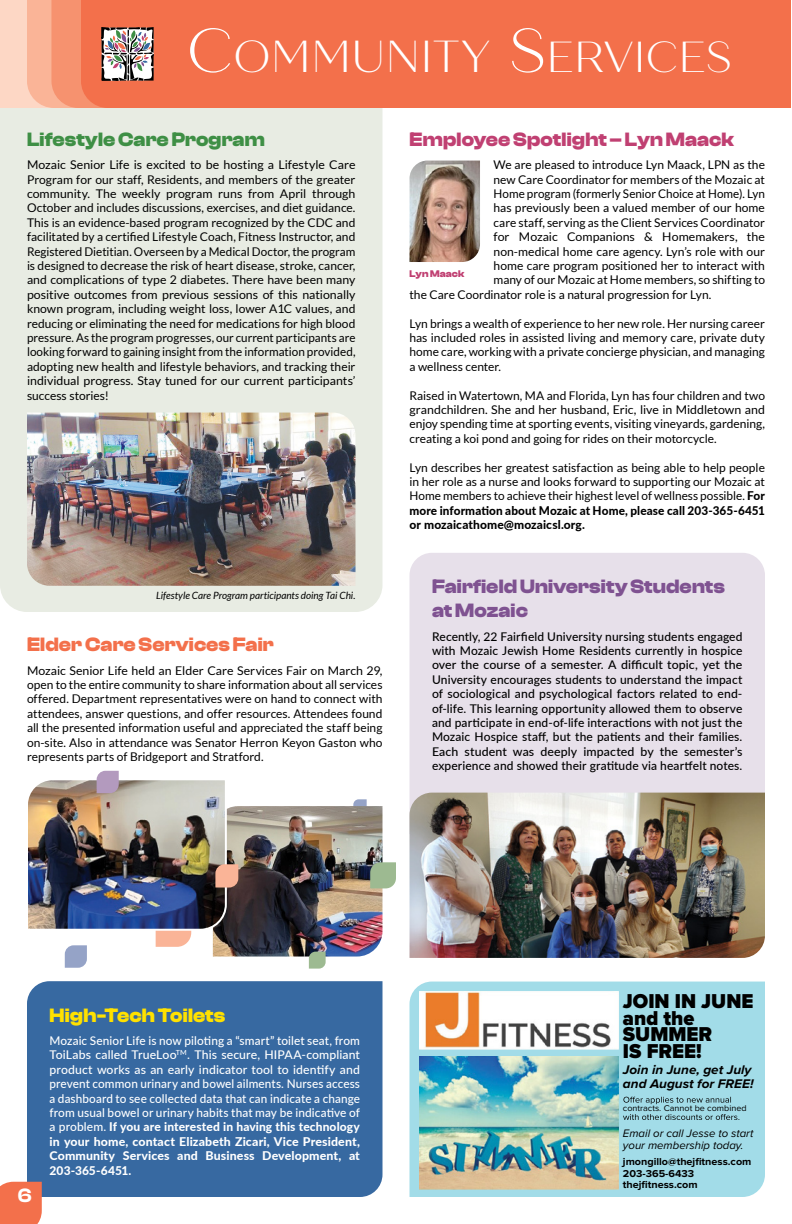
<style>
.page{position:relative;width:792px;height:1224px;background:#fff}
.page>*{position:absolute;margin:0;border:0;box-sizing:border-box;transform-origin:0 0}
.t1{font:300 44.8px "Quiche Sans";color:#fff}
.t2{font:900 20.8px/16.5px "Proxima Nova";color:#000}
.t3{font:700 20px/24px "Clash Display Variable";letter-spacing:.005em;color:#7f5291}
.t4{font:700 20px "Clash Display Variable";letter-spacing:.005em;color:#c04072}
.t5{font:700 20px "Clash Display Variable";letter-spacing:.005em;color:#f3704b}
.t6{font:700 20px "Clash Display Variable";color:#3e8f45}
.t7{font:700 20px "Clash Display Variable";letter-spacing:.005em;color:#ffe100}
.t8{font:700 20px "Clash Display Variable";color:#fff}
.t9{font:italic 700 13px/13.9px "Proxima Nova";color:#000;scale:1.04 1}
.t10{font:12px/14.4px "Lato";color:#000;text-align:justify}
.t11{font:500 12px/14.4px "Lato";letter-spacing:.01em;color:#000;text-align:justify}
.t12{font:500 12px/14.4px "Lato";letter-spacing:.01em;color:#fff;text-align:justify}
.t13{font:italic 11.3px/12.1px "Proxima Nova";color:#000}
.t14{font:700 10.4px "Proxima Nova";color:#000;scale:1.04 1}
.t15{font:italic 10px "Lato";letter-spacing:-.005em;color:#000}
.t16{font:700 10px "Clash Display Variable";letter-spacing:.015em;color:#c04072}
.t17{font:8.7px "Proxima Nova";color:#000;scale:1.04 1}
.s1{font-size:62px}
.s2{font-size:43.4px}
.s3{font-weight:800}
</style>
<div class="page">
<svg style="left:353px;top:799px;width:14px;height:7px"></svg>
<div style="left:0;top:108px;width:382px;height:504px;background:#e8ece3"></div>
<div style="left:0;top:0;width:120px;height:108px;background:#fdd7c5"></div>
<div style="left:154px;top:0;width:637px;height:108px;background:#f3704b"></div>
<svg style="left:27px;top:0;width:127px;height:108px;background:#e59075"></svg>
<div style="left:27px;top:981px;width:355px;height:216px;background:#3769a1"></div>
<img style="left:27px;top:413px;width:329px;height:173px">
<img style="left:410px;top:161px;width:70px;height:101px">
<img style="left:238px;top:806px;width:144px;height:151px">
<div style="left:410px;top:553px;width:355px;height:240px;background:#e7e0ea"></div>
<img style="left:410px;top:793px;width:355px;height:165px">
<div style="left:410px;top:982px;width:355px;height:215px;background:#a2dce8"></div>
<img style="left:419px;top:1057px;width:199px;height:133px">
<img style="left:419px;top:992px;width:199px;height:58px">
<svg style="left:623px;top:1097px;width:108px;height:7px"></svg>
<svg style="left:623px;top:1114px;width:116px;height:6px"></svg>
<img style="left:28px;top:771px;width:210px;height:197px">
<svg style="left:370px;top:862px;width:26px;height:26px"></svg>
<svg style="left:309px;top:952px;width:17px;height:17px"></svg>
<div style="left:0;top:1182px;width:42px;height:42px;background:#f3704b"></div>
<h1 class="t1" style="left:187px;top:30px;width:542px"><span class="s1">C</span>OMMUNITY <span class="s1">S</span><span class="s2">ERVICES</span></h1>
<h3 class="t6" style="left:27px;top:128px;width:239px">Lifestyle Care Program</h3>
<p class="t10" style="left:27px;top:158px;width:330px">Mozaic Senior Life is excited to be hosting a Lifestyle Care Program for our staff, Residents, and members of the greater community. The weekly program runs from April through October and includes discussions, exercises, and diet guidance.<br>This is an evidence-based program recognized by the CDC and facilitated by a certified Lifestyle Coach, Fitness Instructor, and Registered Dietitian. Overseen by a Medical Doctor, the program is designed to decrease the risk of heart disease, stroke, cancer, and complications of type 2 diabetes. There have been many positive outcomes from previous sessions of this nationally known program, including weight loss, lower A1C values, and reducing or eliminating the need for medications for high blood pressure. As the program progresses, our current participants are looking forward to gaining insight from the information provided, adopting new health and lifestyle behaviors, and tracking their individual progress. Stay tuned for our current participants’ success stories!</p>
<p class="t15" style="left:156px;top:590px;width:201px">Lifestyle Care Program participants doing Tai Chi.</p>
<h3 class="t5" style="left:27px;top:633px;width:248px">Elder Care Services Fair</h3>
<p class="t10" style="left:27px;top:663px;width:357px">Mozaic Senior Life held an Elder Care Services Fair on March 29, open to the entire community to share information about all services offered. Department representatives were on hand to connect with attendees, answer questions, and offer resources. Attendees found all the presented information useful and appreciated the staff being on-site. Also in attendance was Senator Herron Keyon Gaston who represents parts of Bridgeport and Stratford.</p>
<h3 class="t4" style="left:410px;top:128px;width:326px">Employee Spotlight – Lyn Maack</h3>
<p class="t10" style="left:494px;top:158px;width:273px">We are pleased to introduce Lyn Maack, LPN as the</p>
<p class="t10" style="left:494px;top:172px;width:273px">new Care Coordinator for members of the Mozaic at</p>
<p class="t10" style="left:494px;top:186px;width:273px">Home program (formerly Senior Choice at Home). Lyn</p>
<p class="t10" style="left:494px;top:201px;width:273px">has previously been a valued member of our home</p>
<p class="t10" style="left:494px;top:215px;width:273px">care staff, serving as the Client Services Coordinator</p>
<p class="t10" style="left:494px;top:230px;width:273px">for Mozaic Companions &amp; Homemakers, the</p>
<p class="t10" style="left:494px;top:244px;width:273px">non-medical home care agency. Lyn’s role with our</p>
<p class="t10" style="left:494px;top:258px;width:273px">home care program positioned her to interact with</p>
<p class="t10" style="left:494px;top:273px;width:273px">many of our Mozaic at Home members, so shifting to</p>
<p class="t10" style="left:409px;top:287px;width:303px">the Care Coordinator role is a natural progression for Lyn.</p>
<p class="t10" style="left:409px;top:316px;width:357px">Lyn brings a wealth of experience to her new role. Her nursing career has included roles in assisted living and memory care, private duty home care, working with a private concierge physician, and managing a wellness center.</p>
<p class="t10" style="left:410px;top:388px;width:357px">Raised in Watertown, MA and Florida, Lyn has four children and two grandchildren. She and her husband, Eric, live in Middletown and enjoy spending time at sporting events, visiting vineyards, gardening, creating a koi pond and going for rides on their motorcycle.</p>
<p class="t10" style="left:410px;top:460px;width:357px">Lyn describes her greatest satisfaction as being able to help people in her role as a nurse and looks forward to supporting our Mozaic at Home members to achieve their highest level of wellness possible. <span class="s3">For more information about Mozaic at Home, please call 203-365-6451 or mozaicathome@mozaicsl.org.</span></p>
<p class="t16" style="left:410px;top:268px;width:57px">Lyn Maack</p>
<h3 class="t3" style="left:432px;top:575px;width:295px">Fairfield University Students at Mozaic</h3>
<p class="t11" style="left:432px;top:628px;width:312px">Recently, 22 Fairfield University nursing students engaged with Mozaic Jewish Home Residents currently in hospice over the course of a semester. A difficult topic, yet the University encourages students to understand the impact of sociological and psychological factors related to end&shy;of-life. This learning opportunity allowed them to observe and participate in end-of-life interactions with not just the Mozaic Hospice staff, but the patients and their families.<br>Each student was deeply impacted by the semester’s experience and showed their gratitude via heartfelt notes.</p>
<h3 class="t8" style="left:18px;top:1184px;width:16px">6</h3>
<h3 class="t7" style="left:50px;top:1004px;width:177px">High-Tech Toilets</h3>
<p class="t12" style="left:50px;top:1033px;width:312px">Mozaic Senior Life is now piloting a “smart” toilet seat, from ToiLabs called TrueLoo<sup>TM</sup>. This secure, HIPAA-compliant product works as an early indicator tool to identify and prevent common urinary and bowel ailments. Nurses access a dashboard to see collected data that can indicate a change from usual bowel or urinary habits that may be indicative of a problem. <span class="s3">If you are interested in having this technology in your home, contact Elizabeth Zicari, Vice President, Community Services and Business Development, at 203-365-6451.</span></p>
<h2 class="t2" style="left:623px;top:993px;width:132px">JOIN IN JUNE and the<br>SUMMER<br>IS FREE!</h2>
<p class="t9" style="left:623px;top:1063px;width:127px">Join in June, get July and August for FREE!</p>
<p class="t17" style="left:623px;top:1104px;width:120px">contracts. Cannot be combined</p>
<p class="t13" style="left:623px;top:1127px;width:132px">Email or call Jesse to start your membership today.</p>
<p class="t14" style="left:623px;top:1157px;width:125px">jmongillo@thejfitness.com</p>
<p class="t14" style="left:623px;top:1180px;width:73px">thejfitness.com</p>
<p class="t14" style="left:623px;top:1169px;width:70px">203-365-6433</p>
</div>
